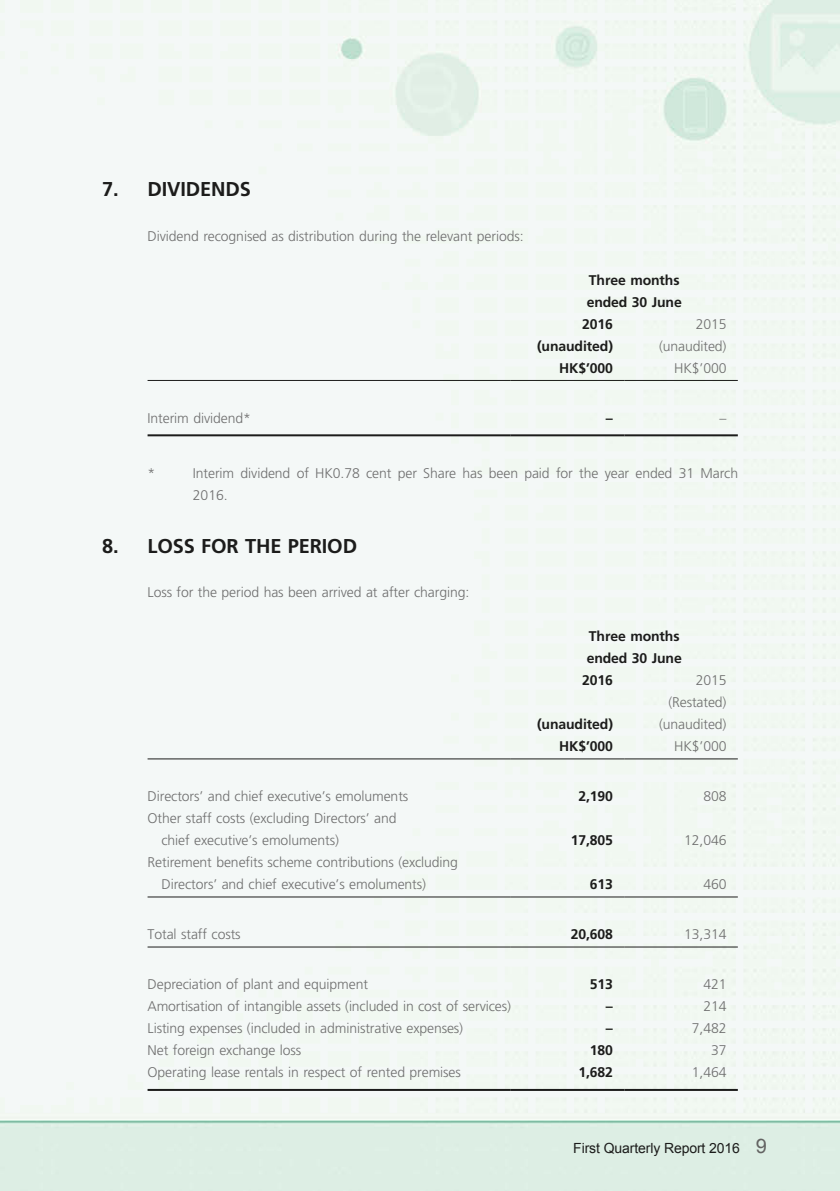
<style>
.page{position:relative;width:840px;height:1191px;background:#fff}
.page>*{position:absolute;margin:0;border:0;box-sizing:border-box;transform-origin:0 0}
.t1{font:700 20px "Frutiger LT Std";letter-spacing:-.01em;color:#1c1c1b}
.t2{font:300 14px/22px "Frutiger LT Std";letter-spacing:-.01em;color:#6f6f6f}
.t3{font:700 14px "Frutiger LT Std";letter-spacing:-.01em;color:#1c1c1b}
.t4{font:14px "Arial";letter-spacing:-.01em;color:#1c1c1b}
.s1{font-size:20px;color:#636362}
</style>
<div class="page">
<img style="left:0;top:0;width:839px;height:1191px">
<hr style="left:147px;top:380px;width:363px;height:1px;background:#1c1c1b">
<hr style="left:510px;top:380px;width:114px;height:1px;background:#1c1c1b">
<hr style="left:624px;top:380px;width:113px;height:1px;background:#1c1c1b">
<hr style="left:147px;top:434px;width:363px;height:2px;background:#1c1c1b">
<hr style="left:510px;top:434px;width:114px;height:2px;background:#1c1c1b">
<hr style="left:624px;top:434px;width:113px;height:2px;background:#1c1c1b">
<hr style="left:147px;top:758px;width:363px;height:1px;background:#1c1c1b">
<hr style="left:510px;top:758px;width:114px;height:1px;background:#1c1c1b">
<hr style="left:624px;top:758px;width:113px;height:1px;background:#1c1c1b">
<hr style="left:147px;top:896px;width:363px;height:1px;background:#1c1c1b">
<hr style="left:510px;top:896px;width:114px;height:1px;background:#1c1c1b">
<hr style="left:624px;top:896px;width:113px;height:1px;background:#1c1c1b">
<hr style="left:147px;top:946px;width:363px;height:1px;background:#1c1c1b">
<hr style="left:510px;top:946px;width:114px;height:1px;background:#1c1c1b">
<hr style="left:624px;top:946px;width:113px;height:1px;background:#1c1c1b">
<hr style="left:147px;top:1089px;width:363px;height:2px;background:#1c1c1b">
<hr style="left:510px;top:1089px;width:114px;height:2px;background:#1c1c1b">
<hr style="left:624px;top:1089px;width:113px;height:2px;background:#1c1c1b">
<h1 class="t1" style="left:102px;top:178px;width:150px">7. DIVIDENDS</h1>
<p class="t2" style="left:147px;top:225px;width:377px">Dividend recognised as distribution during the relevant periods:</p>
<p class="t3" style="left:588px;top:271px;width:92px">Three months</p>
<p class="t3" style="left:586px;top:293px;width:97px">ended 30 June</p>
<p class="t3" style="left:581px;top:315px;width:32px">2016</p>
<p class="t2" style="left:695px;top:313px;width:32px">2015</p>
<p class="t3" style="left:536px;top:337px;width:77px">(unaudited)</p>
<p class="t2" style="left:658px;top:335px;width:69px">(unaudited)</p>
<p class="t3" style="left:559px;top:359px;width:55px">HK$’000</p>
<p class="t2" style="left:673px;top:357px;width:54px">HK$’000</p>
<p class="t2" style="left:147px;top:407px;width:105px">Interim dividend*</p>
<p class="t3" style="left:605px;top:409px;width:8px">–</p>
<p class="t2" style="left:719px;top:407px;width:8px">–</p>
<p class="t2" style="left:147px;top:462px;width:9px">*</p>
<p class="t2" style="left:193px;top:462px;width:546px">Interim dividend of HK0.78 cent per Share has been paid for the year ended 31 March<br>2016.</p>
<h1 class="t1" style="left:102px;top:534px;width:256px">8. LOSS FOR THE PERIOD</h1>
<p class="t2" style="left:147px;top:581px;width:323px">Loss for the period has been arrived at after charging:</p>
<p class="t3" style="left:588px;top:628px;width:92px">Three months</p>
<p class="t3" style="left:586px;top:650px;width:97px">ended 30 June</p>
<p class="t3" style="left:581px;top:672px;width:32px">2016</p>
<p class="t2" style="left:668px;top:669px;width:60px;text-align:right">2015 (Restated)</p>
<p class="t3" style="left:536px;top:716px;width:77px">(unaudited)</p>
<p class="t2" style="left:658px;top:713px;width:69px">(unaudited)</p>
<p class="t3" style="left:559px;top:738px;width:55px">HK$’000</p>
<p class="t2" style="left:673px;top:735px;width:54px">HK$’000</p>
<p class="t2" style="left:147px;top:785px;width:262px">Directors’ and chief executive’s emoluments</p>
<p class="t3" style="left:578px;top:788px;width:36px">2,190</p>
<p class="t2" style="left:703px;top:785px;width:25px">808</p>
<p class="t2" style="left:161px;top:807px;width:236px;text-indent:-14px">Other staff costs (excluding Directors’ and chief executive’s emoluments)</p>
<p class="t3" style="left:570px;top:832px;width:44px">17,805</p>
<p class="t2" style="left:683px;top:829px;width:44px">12,046</p>
<p class="t2" style="left:161px;top:851px;width:298px;text-indent:-14px">Retirement benefits scheme contributions (excluding<br>Directors’ and chief executive’s emoluments)</p>
<p class="t3" style="left:589px;top:876px;width:25px">613</p>
<p class="t2" style="left:703px;top:873px;width:25px">460</p>
<p class="t2" style="left:147px;top:923px;width:95px">Total staff costs</p>
<p class="t3" style="left:570px;top:926px;width:44px">20,608</p>
<p class="t2" style="left:683px;top:923px;width:44px">13,314</p>
<p class="t2" style="left:147px;top:973px;width:222px">Depreciation of plant and equipment</p>
<p class="t3" style="left:589px;top:976px;width:25px">513</p>
<p class="t2" style="left:703px;top:973px;width:25px">421</p>
<p class="t2" style="left:147px;top:995px;width:364px">Amortisation of intangible assets (included in cost of services)</p>
<p class="t3" style="left:605px;top:998px;width:8px">–</p>
<p class="t2" style="left:703px;top:995px;width:25px">214</p>
<p class="t2" style="left:147px;top:1017px;width:317px">Listing expenses (included in administrative expenses)</p>
<p class="t3" style="left:605px;top:1020px;width:8px">–</p>
<p class="t2" style="left:691px;top:1017px;width:36px">7,482</p>
<p class="t2" style="left:147px;top:1039px;width:155px">Net foreign exchange loss</p>
<p class="t3" style="left:589px;top:1042px;width:25px">180</p>
<p class="t2" style="left:710px;top:1039px;width:17px">37</p>
<p class="t2" style="left:147px;top:1061px;width:315px">Operating lease rentals in respect of rented premises</p>
<p class="t3" style="left:578px;top:1064px;width:36px">1,682</p>
<p class="t2" style="left:691px;top:1061px;width:36px">1,464</p>
<p class="t4" style="left:573px;top:1138px;width:195px">First Quarterly Report 2016 <span class="s1">9</span></p>
</div>
